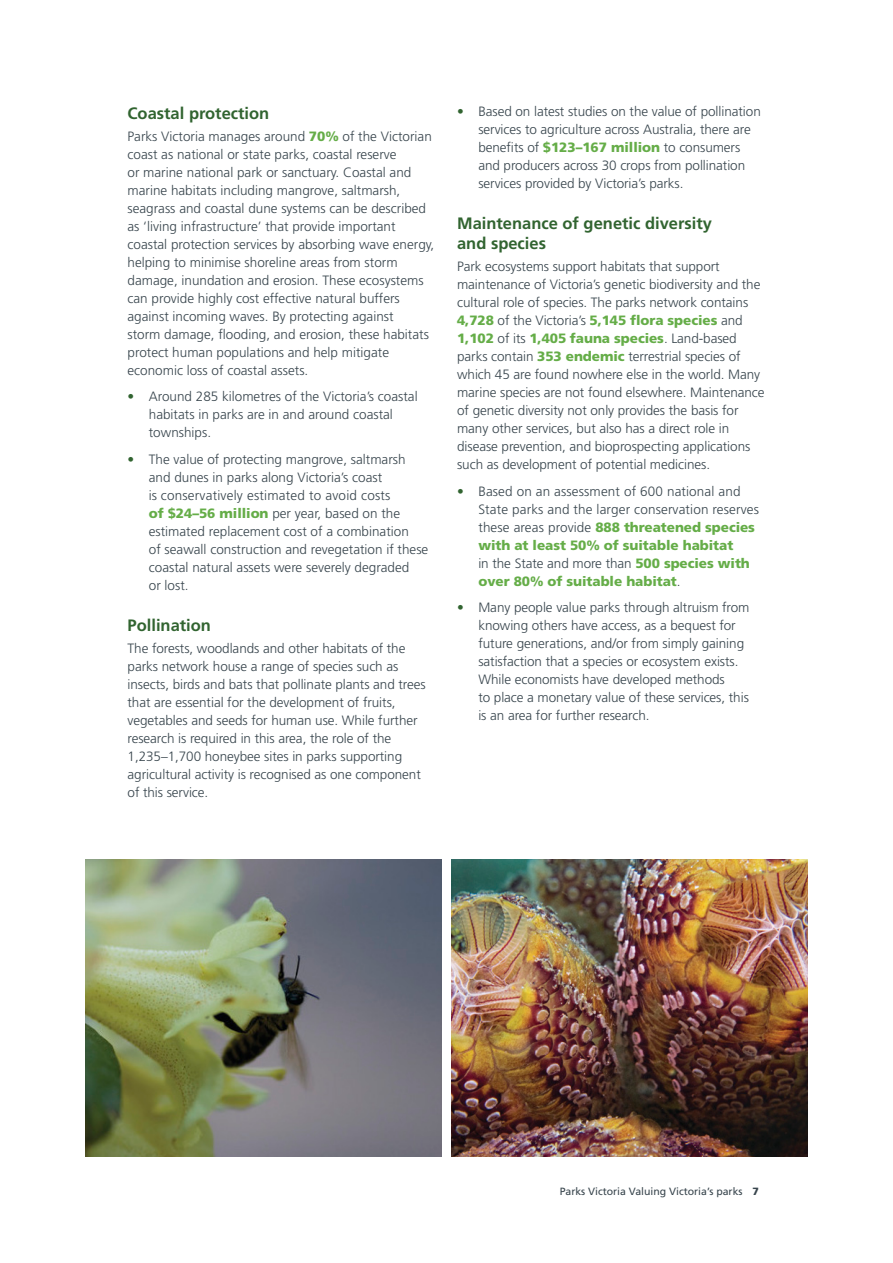
<style>
.page{position:relative;width:893px;height:1263px;background:#fff}
.page>*{position:absolute;margin:0;border:0;box-sizing:border-box;transform-origin:0 0}
.Sub_Head_1{font:700 16.5px/19.5px "Frutiger LT";color:#316430}
.Body_Copy{font:300 13.5px/18px "Frutiger LT";letter-spacing:-.005em;color:#38454d}
.Heading_1{font:10.5px "Frutiger LT";color:#38454d}
.Heading_1-2{font:900 10.5px "Frutiger LT";color:#38454d}
.s1{font-weight:900;color:#65ad48}
.s2{color:#316430}
</style>
<div class="page">
<img style="left:85px;top:859px;width:356px;height:298px">
<img style="left:452px;top:859px;width:356px;height:298px">
<p class="Sub_Head_1" style="left:128px;top:103px;width:143px">Coastal protection</p>
<p class="Body_Copy" style="left:128px;top:127px;width:308px">Parks Victoria manages around <span class="s1">70%</span> of the Victorian coast as national or state parks, coastal reserve<br>or marine national park or sanctuary. Coastal and marine habitats including mangrove, saltmarsh, seagrass and coastal dune systems can be described as ‘living infrastructure’ that provide important coastal protection services by absorbing wave energy, helping to minimise shoreline areas from storm damage, inundation and erosion. These ecosystems can provide highly cost effective natural buffers against incoming waves. By protecting against<br>storm damage, flooding, and erosion, these habitats protect human populations and help mitigate economic loss of coastal assets.</p>
<p class="Body_Copy" style="left:149px;top:388px;width:270px;text-indent:-21px"><span class="s2">•</span> Around 285 kilometres of the Victoria’s coastal habitats in parks are in and around coastal townships.</p>
<p class="Body_Copy" style="left:149px;top:450px;width:281px;text-indent:-21px"><span class="s2">•</span> The value of protecting mangrove, saltmarsh and dunes in parks along Victoria’s coast<br>is conservatively estimated to avoid costs<br><span class="s1">of $24–56 million</span> per year, based on the estimated replacement cost of a combination<br>of seawall construction and revegetation if these coastal natural assets were severely degraded<br>or lost.</p>
<p class="Sub_Head_1" style="left:128px;top:615px;width:85px">Pollination</p>
<p class="Body_Copy" style="left:128px;top:639px;width:300px">The forests, woodlands and other habitats of the parks network house a range of species such as insects, birds and bats that pollinate plants and trees that are essential for the development of fruits, vegetables and seeds for human use. While further research is required in this area, the role of the 1,235–1,700 honeybee sites in parks supporting agricultural activity is recognised as one component of this service.</p>
<p class="Body_Copy" style="left:478px;top:103px;width:284px;text-indent:-21px"><span class="s2">•</span> Based on latest studies on the value of pollination services to agriculture across Australia, there are benefits of <span class="s1">$123–167 million</span> to consumers and producers across 30 crops from pollination services provided by Victoria’s parks.</p>
<p class="Sub_Head_1" style="left:457px;top:214px;width:256px">Maintenance of genetic diversity and species</p>
<p class="Body_Copy" style="left:457px;top:257px;width:309px">Park ecosystems support habitats that support maintenance of Victoria’s genetic biodiversity and the cultural role of species. The parks network contains <span class="s1">4,728</span> of the Victoria’s <span class="s1">5,145 flora species</span> and <span class="s1">1,102</span> of its <span class="s1">1,405 fauna species</span>. Land-based parks contain <span class="s1">353 endemic</span> terrestrial species of which 45 are found nowhere else in the world. Many marine species are not found elsewhere. Maintenance of genetic diversity not only provides the basis for many other services, but also has a direct role in disease prevention, and bioprospecting applications such as development of potential medicines.</p>
<p class="Body_Copy" style="left:478px;top:482px;width:282px;text-indent:-21px"><span class="s2">•</span> Based on an assessment of 600 national and State parks and the larger conservation reserves these areas provide <span class="s1">888 threatened species with at least 50% of suitable habitat<br></span>in the State and more than <span class="s1">500 species with over 80% of suitable habitat</span>.</p>
<p class="Body_Copy" style="left:478px;top:598px;width:273px;text-indent:-21px"><span class="s2">•</span> Many people value parks through altruism from knowing others have access, as a bequest for future generations, and/or from simply gaining satisfaction that a species or ecosystem exists.<br>While economists have developed methods<br>to place a monetary value of these services, this is an area for further research.</p>
<p class="Heading_1" style="left:560px;top:1185px;width:184px">Parks Victoria Valuing Victoria’s parks</p>
<p class="Heading_1-2" style="left:753px;top:1185px;width:8px">7</p>
</div>
